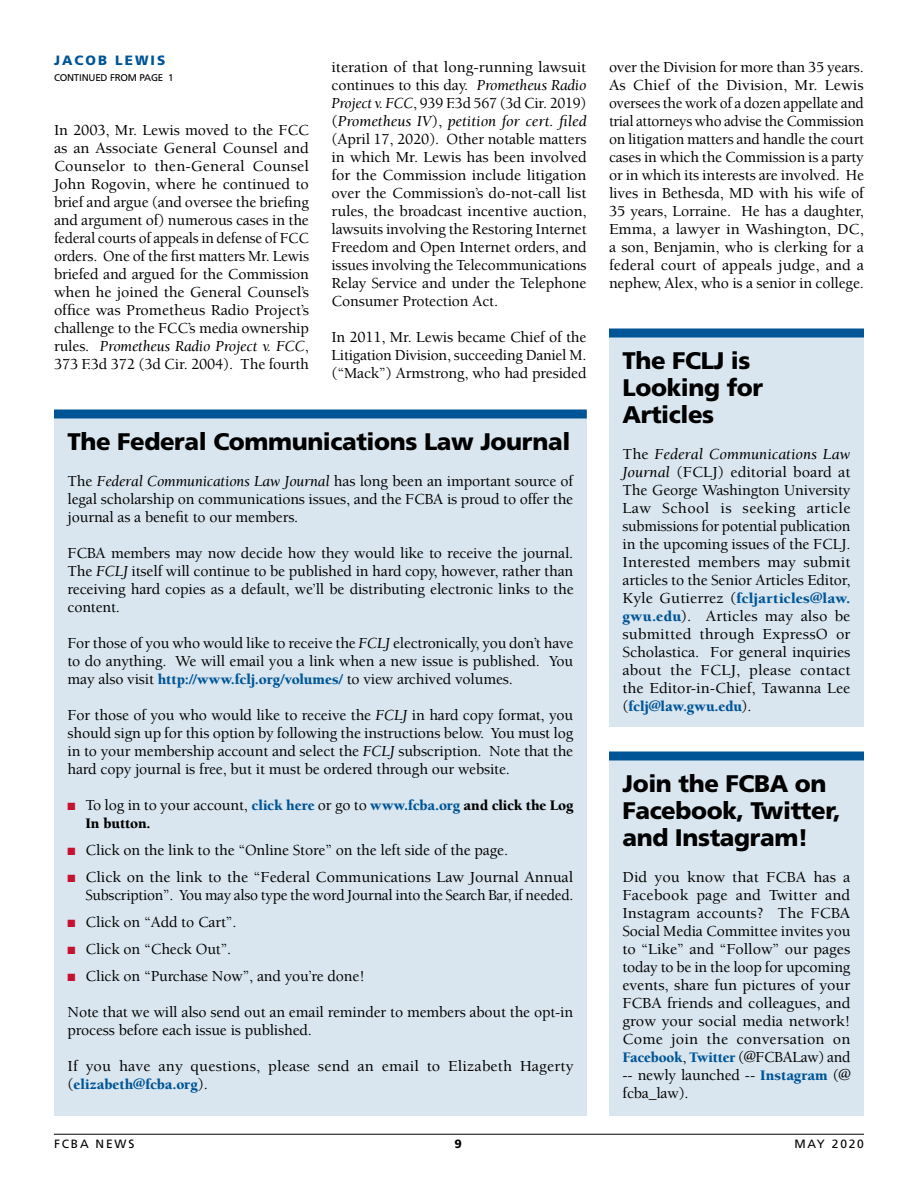
<style>
.page{position:relative;width:918px;height:1188px;background:#fff}
.page>*{position:absolute;margin:0;border:0;box-sizing:border-box;transform-origin:0 0}
.Highlight_Box_Head{font:900 24px/27px "Frutiger";letter-spacing:-.015em;color:#000}
.t1{font:500 15.75px/18px "Berkeley";letter-spacing:-.01em;color:#000;text-align:justify}
.t2{font:500 15.75px "Berkeley";letter-spacing:.01em;color:#000}
.t3{font:900 15px "Berkeley";letter-spacing:-.005em;color:#005596}
.t4{font:900 15px "Berkeley";letter-spacing:.015em;color:#005596}
.t5{font:900 15px "Berkeley";letter-spacing:-.01em;color:#000}
.Continued_From_Head{font:900 13.5px "Frutiger";letter-spacing:.15em;color:#005596}
.t6{font:12px "Frutiger";letter-spacing:.15em;color:#000}
.t7{font:900 12px "Frutiger";color:#000}
.Continued_From{font:9.75px "Frutiger";letter-spacing:-.02em;color:#000}
.s1{font-weight:400;font-style:italic}
.s2{font-weight:900;font-size:15px;color:#005596}
.s3{color:#c41230}
.s4{font-weight:900;font-size:15px}
.s5{font-weight:500;font-size:15.75px;color:#000}
</style>
<div class="page">
<hr style="left:54px;top:1134px;width:810px;height:1px;background:#000">
<div style="left:54px;top:410px;width:533px;height:706px;background:#d9e6ef"></div>
<div style="left:54px;top:410px;width:533px;height:8px;background:#005596"></div>
<div style="left:609px;top:331px;width:255px;height:395px;background:#d9e6ef"></div>
<div style="left:609px;top:328px;width:255px;height:10px;background:#005596"></div>
<div style="left:609px;top:756px;width:255px;height:360px;background:#d9e6ef"></div>
<div style="left:609px;top:752px;width:255px;height:8px;background:#005596"></div>
<p class="Continued_From_Head" style="left:54px;top:52px;width:113px">JACOB LEWIS</p>
<p class="Continued_From" style="left:54px;top:72px;width:121px">CONTINUED FROM PAGE 1</p>
<p class="t1" style="left:54px;top:121px;width:257px">In 2003, Mr. Lewis moved to the FCC as an Associate General Counsel and Counselor to then-General Counsel John Rogovin, where he continued to brief and argue (and oversee the briefing and argument of) numerous cases in the federal courts of appeals in defense of FCC orders. One of the first matters Mr. Lewis briefed and argued for the Commission when he joined the General Counsel’s office was Prometheus Radio Project’s challenge to the FCC’s media ownership rules. <span class="s1">Prometheus Radio Project v. FCC</span>, 373 F.3d 372 (3d Cir. 2004). The fourth</p>
<p class="t1" style="left:332px;top:58px;width:257px">iteration of that long-running lawsuit continues to this day. <span class="s1">Prometheus Radio Project v. FCC</span>, 939 F.3d 567 (3d Cir. 2019) (<span class="s1">Prometheus IV</span>), <span class="s1">petition for cert. filed </span>(April 17, 2020). Other notable matters in which Mr. Lewis has been involved for the Commission include litigation over the Commission’s do-not-call list rules, the broadcast incentive auction, lawsuits involving the Restoring Internet Freedom and Open Internet orders, and issues involving the Telecommunications Relay Service and under the Telephone Consumer Protection Act.</p>
<p class="t1" style="left:332px;top:328px;width:257px">In 2011, Mr. Lewis became Chief of the Litigation Division, succeeding Daniel M. (“Mack”) Armstrong, who had presided</p>
<p class="Highlight_Box_Head" style="left:68px;top:428px;width:504px">The Federal Communications Law Journal</p>
<p class="t1" style="left:68px;top:472px;width:507px">The <span class="s1">Federal Communications Law Journal</span> has long been an important source of legal scholarship on communications issues, and the FCBA is proud to offer the journal as a benefit to our members.</p>
<p class="t1" style="left:68px;top:544px;width:508px">FCBA members may now decide how they would like to receive the journal.<br>The <span class="s1">FCLJ</span> itself will continue to be published in hard copy, however, rather than receiving hard copies as a default, we’ll be distributing electronic links to the content.</p>
<p class="t1" style="left:68px;top:634px;width:507px">For those of you who would like to receive the <span class="s1">FCLJ</span> electronically, you don’t have to do anything. We will email you a link when a new issue is published. You may also visit <span class="s2">http://www.fclj.org/volumes/</span> to view archived volumes.</p>
<p class="t1" style="left:68px;top:706px;width:507px">For those of you who would like to receive the <span class="s1">FCLJ</span> in hard copy format, you should sign up for this option by following the instructions below. You must log in to your membership account and select the <span class="s1">FCLJ</span> subscription. Note that the hard copy journal is free, but it must be ordered through our website.</p>
<p class="t1" style="left:68px;top:796px;width:507px"><span class="s3">■</span> To log in to your account, <span class="s2">click here</span> or go to <span class="s2">www.fcba.org</span> <span class="s4">and click the Log</span></p>
<p class="t5" style="left:86px;top:815px;width:67px">In button.</p>
<p class="t1" style="left:68px;top:841px;width:442px"><span class="s3">■</span> Click on the link to the “Online Store” on the left side of the page.</p>
<p class="t1" style="left:68px;top:868px;width:508px;text-align:right"><span class="s3">■</span> Click on the link to the “Federal Communications Law Journal Annual<br>Subscription”. You may also type the word Journal into the Search Bar, if needed.</p>
<p class="t1" style="left:68px;top:913px;width:170px"><span class="s3">■</span> Click on “Add to Cart”.</p>
<p class="t1" style="left:68px;top:940px;width:165px"><span class="s3">■</span> Click on “Check Out”.</p>
<p class="t1" style="left:68px;top:967px;width:299px"><span class="s3">■</span> Click on “Purchase Now”, and you’re done!</p>
<p class="t1" style="left:68px;top:1003px;width:507px">Note that we will also send out an email reminder to members about the opt-in process before each issue is published.</p>
<p class="t2" style="left:68px;top:1058px;width:508px">If you have any questions, please send an email to Elizabeth Hagerty</p>
<p class="t3" style="left:68px;top:1076px;width:142px"><span class="s5">(</span>elizabeth@fcba.org<span class="s5">).</span></p>
<p class="t1" style="left:609px;top:58px;width:257px">over the Division for more than 35 years.<br>As Chief of the Division, Mr. Lewis oversees the work of a dozen appellate and trial attorneys who advise the Commission on litigation matters and handle the court cases in which the Commission is a party or in which its interests are involved. He lives in Bethesda, MD with his wife of 35 years, Lorraine. He has a daughter, Emma, a lawyer in Washington, DC, a son, Benjamin, who is clerking for a federal court of appeals judge, and a nephew, Alex, who is a senior in college.</p>
<p class="Highlight_Box_Head" style="left:622px;top:347px;width:142px">The FCLJ is<br>Looking for<br>Articles</p>
<p class="t1" style="left:622px;top:445px;width:230px">The <span class="s1">Federal Communications Law Journal</span> (FCLJ) editorial board at The George Washington University Law School is seeking article submissions for potential publication in the upcoming issues of the FCLJ.<br>Interested members may submit articles to the Senior Articles Editor,</p>
<p class="t4" style="left:622px;top:590px;width:230px"><span class="s5">Kyle Gutierrez (</span>fcljarticles@law.</p>
<p class="t1" style="left:622px;top:607px;width:230px"><span class="s2">gwu.edu</span>). Articles may also be submitted through ExpressO or Scholastica. For general inquiries about the FCLJ, please contact the Editor-in-Chief, Tawanna Lee</p>
<p class="t3" style="left:622px;top:698px;width:131px"><span class="s5">(</span>fclj@law.gwu.edu<span class="s5">).</span></p>
<p class="Highlight_Box_Head" style="left:622px;top:770px;width:220px">Join the FCBA on<br>Facebook, Twitter, and Instagram!</p>
<p class="t1" style="left:622px;top:868px;width:230px">Did you know that FCBA has a Facebook page and Twitter and Instagram accounts? The FCBA Social Media Committee invites you to “Like” and “Follow” our pages today to be in the loop for upcoming events, share fun pictures of your FCBA friends and colleagues, and grow your social media network!<br>Come join the conversation on</p>
<p class="t3" style="left:622px;top:1049px;width:229px">Facebook<span class="s5">,</span> Twitter <span class="s5">(@FCBALaw) and</span></p>
<p class="t1" style="left:622px;top:1066px;width:229px">-- newly launched -- <span class="s2">Instagram</span> (@ fcba_law).</p>
<p class="t6" style="left:54px;top:1137px;width:82px">FCBA NEWS</p>
<p class="t7" style="left:454px;top:1137px;width:9px">9</p>
<p class="t6" style="left:794px;top:1137px;width:71px">MAY 2020</p>
</div>
